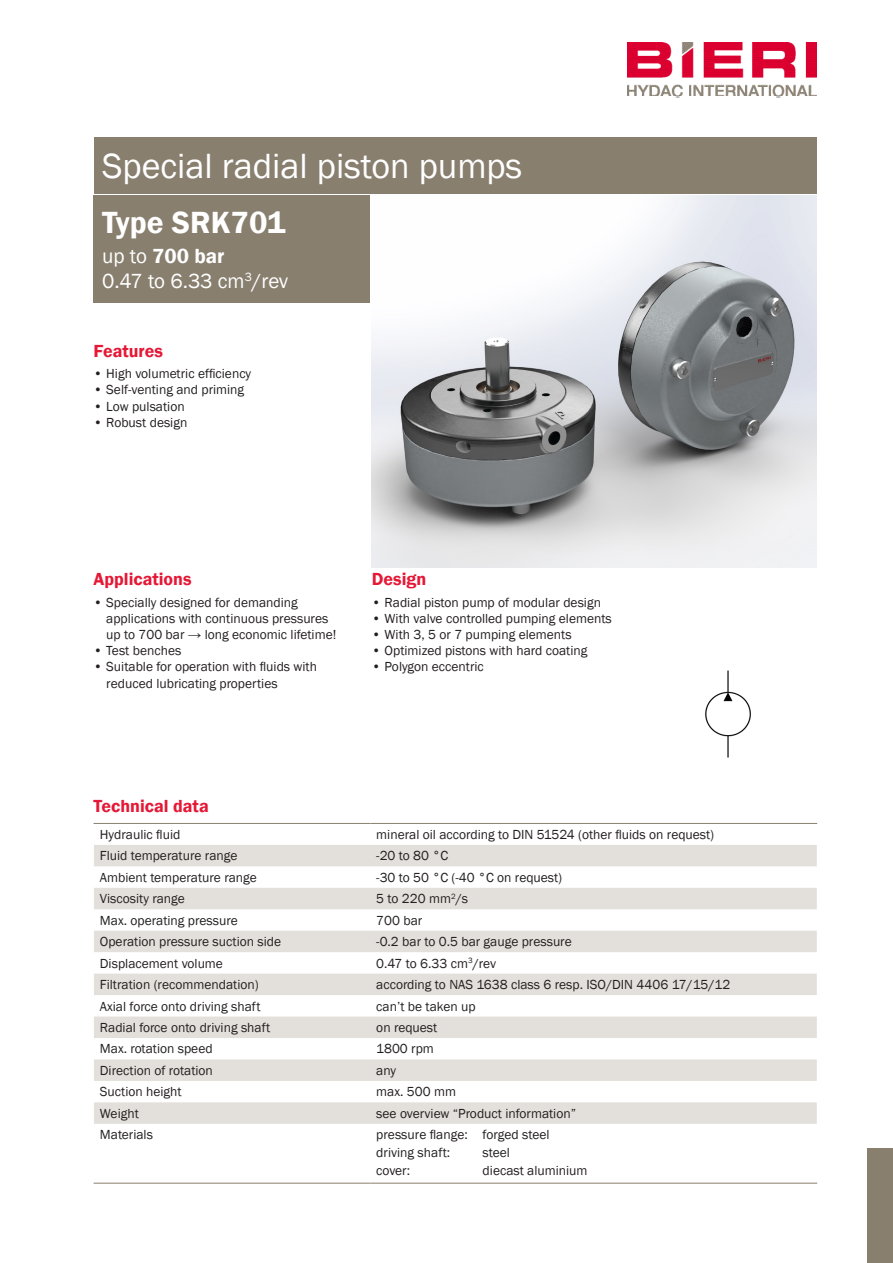
<style>
.page{position:relative;width:893px;height:1263px;background:#fff}
.page>*{position:absolute;margin:0;border:0;box-sizing:border-box;transform-origin:0 0}
._01_Titelseite_Titel_1{font:36px "Franklin Gothic";color:#fff}
._02_Titelseite_Untertitel_1{font:600 31.5px "Franklin Gothic";color:#fff}
._03_Titelseite_Untertitel_2{font:21px "Franklin Gothic";letter-spacing:-.01em;color:#fff}
._02_Titelseite_Untertitel_1-2{font:600 21px "Franklin Gothic";color:#fff}
._04_Titel_rot{font:600 18px "Franklin Gothic";color:#e51836}
._07_1_Grundtext_Englisch{font:13.5px/16.2px "Franklin Gothic";color:#231f20}
._07_Grundtext{font:13.5px "Franklin Gothic";color:#231f20}
.s1{font-weight:400}
.s2{font-weight:600}
</style>
<div class="page">
<img style="left:627px;top:43px;width:189px;height:55px">
<div style="left:867px;top:1148px;width:26px;height:115px;background:#887f6f"></div>
<div style="left:94px;top:137px;width:722px;height:56px;background:#887f6f"></div>
<div style="left:94px;top:195px;width:276px;height:108px;background:#887f6f"></div>
<img style="left:706px;top:670px;width:44px;height:87px">
<img style="left:372px;top:196px;width:444px;height:371px">
<svg style="left:94px;top:845px;width:723px;height:279px;fill:#e3e0db"></svg>
<hr style="left:94px;top:1183px;width:276px;height:1px;background:#887f6f">
<hr style="left:370px;top:1183px;width:447px;height:1px;background:#887f6f">
<hr style="left:94px;top:823px;width:276px;height:1px;background:#887f6f">
<hr style="left:370px;top:823px;width:447px;height:1px;background:#887f6f">
<p class="_01_Titelseite_Titel_1" style="left:102px;top:144px;width:422px">Special radial piston pumps</p>
<p class="_02_Titelseite_Untertitel_1" style="left:102px;top:203px;width:185px">Type SRK701</p>
<p class="_02_Titelseite_Untertitel_1-2" style="left:102px;top:243px;width:124px"><span class="s1">up to</span> 700 bar</p>
<p class="_03_Titelseite_Untertitel_2" style="left:102px;top:268px;width:188px">0.47 to 6.33 cm<sup>3</sup>/rev</p>
<p class="_04_Titel_rot" style="left:94px;top:340px;width:71px">Features</p>
<p class="_07_1_Grundtext_Englisch" style="left:94px;top:366px;width:159px">• High volumetric efficiency</p>
<p class="_07_1_Grundtext_Englisch" style="left:94px;top:382px;width:152px">• Self-venting and priming</p>
<p class="_07_1_Grundtext_Englisch" style="left:94px;top:398px;width:93px">• Low pulsation</p>
<p class="_07_1_Grundtext_Englisch" style="left:94px;top:414px;width:95px">• Robust design</p>
<p class="_04_Titel_rot" style="left:94px;top:567px;width:100px">Applications</p>
<p class="_07_1_Grundtext_Englisch" style="left:106px;top:594px;width:232px;text-indent:-13px">• Specially designed for demanding applications with continuous pressures up to 700 bar <span class="s2">→</span> long economic lifetime!</p>
<p class="_07_1_Grundtext_Englisch" style="left:94px;top:643px;width:89px">• Test benches</p>
<p class="_07_1_Grundtext_Englisch" style="left:106px;top:659px;width:212px;text-indent:-13px">• Suitable for operation with fluids with reduced lubricating properties</p>
<p class="_04_Titel_rot" style="left:372px;top:567px;width:56px">Design</p>
<p class="_07_1_Grundtext_Englisch" style="left:372px;top:594px;width:231px">• Radial piston pump of modular design</p>
<p class="_07_1_Grundtext_Englisch" style="left:372px;top:610px;width:241px">• With valve controlled pumping elements</p>
<p class="_07_1_Grundtext_Englisch" style="left:372px;top:627px;width:201px">• With 3, 5 or 7 pumping elements</p>
<p class="_07_1_Grundtext_Englisch" style="left:372px;top:643px;width:217px">• Optimized pistons with hard coating</p>
<p class="_07_1_Grundtext_Englisch" style="left:372px;top:659px;width:114px">• Polygon eccentric</p>
<p class="_04_Titel_rot" style="left:94px;top:794px;width:117px">Technical data</p>
<p class="_07_1_Grundtext_Englisch" style="left:100px;top:826px;width:82px">Hydraulic fluid</p>
<p class="_07_1_Grundtext_Englisch" style="left:376px;top:826px;width:339px">mineral oil according to DIN 51524 (other fluids on request)</p>
<p class="_07_1_Grundtext_Englisch" style="left:100px;top:848px;width:139px">Fluid temperature range</p>
<p class="_07_Grundtext" style="left:376px;top:847px;width:73px">-20 to 80 °C</p>
<p class="_07_1_Grundtext_Englisch" style="left:100px;top:869px;width:159px">Ambient temperature range</p>
<p class="_07_Grundtext" style="left:376px;top:869px;width:187px">-30 to 50 °C (-40 °C on request)</p>
<p class="_07_1_Grundtext_Englisch" style="left:100px;top:891px;width:86px">Viscosity range</p>
<p class="_07_1_Grundtext_Englisch" style="left:376px;top:891px;width:93px">5 to 220 mm<sup>2</sup>/s</p>
<p class="_07_1_Grundtext_Englisch" style="left:100px;top:912px;width:140px">Max. operating pressure</p>
<p class="_07_1_Grundtext_Englisch" style="left:376px;top:912px;width:47px">700 bar</p>
<p class="_07_1_Grundtext_Englisch" style="left:100px;top:934px;width:183px">Operation pressure suction side</p>
<p class="_07_1_Grundtext_Englisch" style="left:376px;top:934px;width:197px">-0.2 bar to 0.5 bar gauge pressure</p>
<p class="_07_1_Grundtext_Englisch" style="left:100px;top:955px;width:125px">Displacement volume</p>
<p class="_07_1_Grundtext_Englisch" style="left:376px;top:955px;width:121px">0.47 to 6.33 cm<sup>3</sup>/rev</p>
<p class="_07_1_Grundtext_Englisch" style="left:100px;top:977px;width:160px">Filtration (recommendation)</p>
<p class="_07_1_Grundtext_Englisch" style="left:376px;top:977px;width:355px">according to NAS 1638 class 6 resp. ISO/DIN 4406 17/15/12</p>
<p class="_07_1_Grundtext_Englisch" style="left:100px;top:998px;width:162px">Axial force onto driving shaft</p>
<p class="_07_1_Grundtext_Englisch" style="left:376px;top:998px;width:101px">can’t be taken up</p>
<p class="_07_1_Grundtext_Englisch" style="left:100px;top:1020px;width:172px">Radial force onto driving shaft</p>
<p class="_07_1_Grundtext_Englisch" style="left:376px;top:1020px;width:63px">on request</p>
<p class="_07_1_Grundtext_Englisch" style="left:100px;top:1041px;width:114px">Max. rotation speed</p>
<p class="_07_1_Grundtext_Englisch" style="left:376px;top:1041px;width:59px">1800 rpm</p>
<p class="_07_1_Grundtext_Englisch" style="left:100px;top:1062px;width:114px">Direction of rotation</p>
<p class="_07_1_Grundtext_Englisch" style="left:376px;top:1062px;width:21px">any</p>
<p class="_07_1_Grundtext_Englisch" style="left:100px;top:1084px;width:83px">Suction height</p>
<p class="_07_1_Grundtext_Englisch" style="left:376px;top:1084px;width:81px">max. 500 mm</p>
<p class="_07_1_Grundtext_Englisch" style="left:100px;top:1105px;width:40px">Weight</p>
<p class="_07_1_Grundtext_Englisch" style="left:376px;top:1105px;width:201px">see overview “Product information”</p>
<p class="_07_1_Grundtext_Englisch" style="left:100px;top:1127px;width:55px">Materials</p>
<p class="_07_1_Grundtext_Englisch" style="left:376px;top:1127px;width:175px">pressure flange: forged steel</p>
<p class="_07_1_Grundtext_Englisch" style="left:376px;top:1145px;width:75px">driving shaft:</p>
<p class="_07_1_Grundtext_Englisch" style="left:483px;top:1145px;width:29px">steel</p>
<p class="_07_1_Grundtext_Englisch" style="left:376px;top:1163px;width:35px">cover:</p>
<p class="_07_1_Grundtext_Englisch" style="left:483px;top:1163px;width:106px">diecast aluminium</p>
</div>
